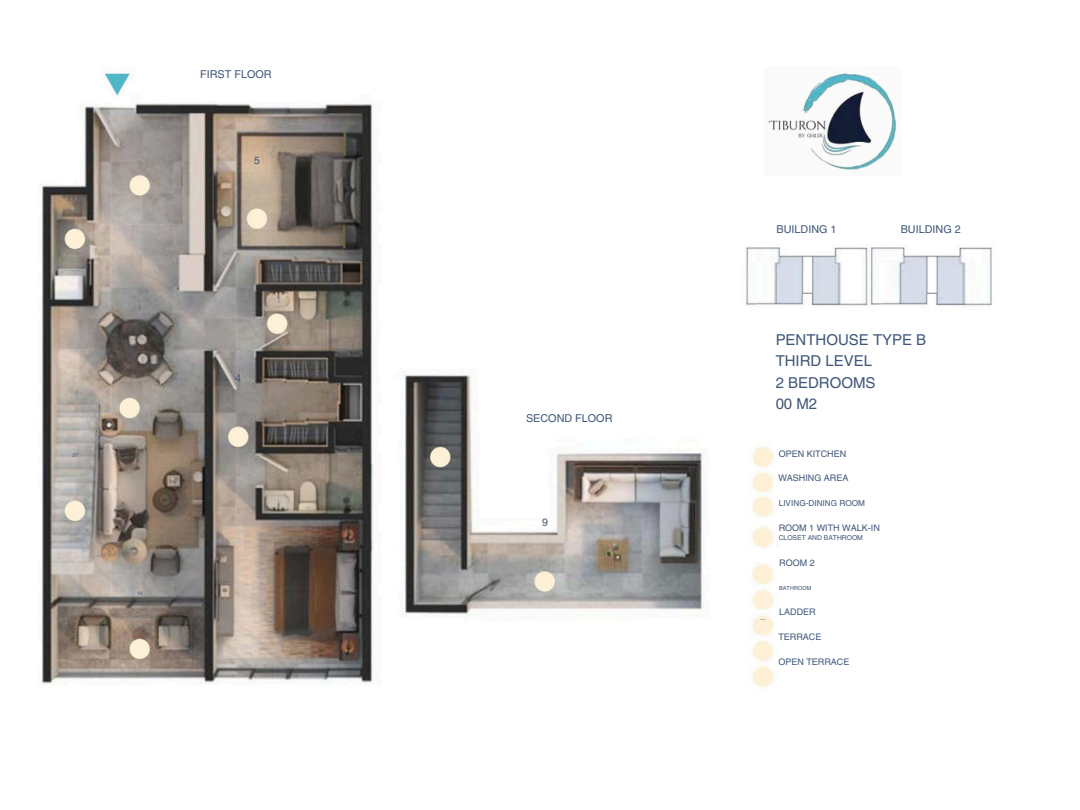
<style>
.page{position:relative;width:1080px;height:810px;background:#fff}
.page>*{position:absolute;margin:0;border:0;box-sizing:border-box;transform-origin:0 0}
.t1{font:15px/21.5px "Helvetica LT Pro";color:#3f577a}
.t2{font:11.12px "Helvetica LT Pro";color:#3f577a}
.t3{font:11px "Helvetica LT Pro";color:#3f577a}
.t4{font:10.75px "Helvetica LT Pro";color:#3f577a}
.t5{font:10.62px "Helvetica LT Pro";color:#3f577a}
.t6{font:10.5px "Helvetica LT Pro";color:#3f577a}
.t7{font:10.38px "Helvetica LT Pro";color:#3f577a}
.t8{font:9.62px "Helvetica LT Pro";color:#3f577a}
.t9{font:9px "Helvetica LT Pro";color:#3f577a}
.t10{font:8.25px "Helvetica LT Pro";color:#3f577a}
.t11{font:6.75px "Helvetica LT Pro";color:#3f577a}
.t12{font:5.5px "Helvetica LT Pro";color:#3f577a}
.t13{font:5.12px "Helvetica LT Pro";color:#3f577a}
.t14{font:4.88px "Helvetica LT Pro";color:#3f577a}
</style>
<div class="page">
<img style="left:41px;top:70px;width:951px;height:618px">
<p class="t13" style="left:72px;top:453px;width:7px">27</p>
<p class="t8" style="left:127px;top:346px;width:7px">3</p>
<p class="t14" style="left:137px;top:591px;width:7px">18</p>
<h2 class="t4" style="left:200px;top:70px;width:73px">FIRST FLOOR</h2>
<p class="t6" style="left:254px;top:156px;width:7px">5</p>
<p class="t7" style="left:275px;top:261px;width:7px">6</p>
<p class="t3" style="left:235px;top:374px;width:8px">4</p>
<p class="t2" style="left:438px;top:394px;width:8px">7</p>
<h2 class="t4" style="left:526px;top:414px;width:88px">SECOND FLOOR</h2>
<p class="t5" style="left:542px;top:518px;width:7px">9</p>
<h2 class="t4" style="left:777px;top:225px;width:62px">BUILDING 1</h2>
<h2 class="t4" style="left:901px;top:225px;width:62px">BUILDING 2</h2>
<h1 class="t1" style="left:776px;top:330px;width:152px">PENTHOUSE TYPE B<br>THIRD LEVEL<br>2 BEDROOMS<br>00 M2</h1>
<h3 class="t9" style="left:779px;top:451px;width:69px">OPEN KITCHEN</h3>
<h3 class="t9" style="left:778px;top:475px;width:72px">WASHING AREA</h3>
<h3 class="t10" style="left:779px;top:500px;width:88px">LIVING-DINING ROOM</h3>
<h4 class="t9" style="left:779px;top:524px;width:103px">ROOM 1 WITH WALK-IN</h4>
<h4 class="t11" style="left:779px;top:535px;width:86px">CLOSET AND BATHROOM</h4>
<h3 class="t9" style="left:779px;top:560px;width:37px">ROOM 2</h3>
<h5 class="t12" style="left:779px;top:586px;width:34px">BATHROOM</h5>
<h3 class="t9" style="left:779px;top:609px;width:38px">LADDER</h3>
<h3 class="t9" style="left:778px;top:633px;width:45px">TERRACE</h3>
<h3 class="t9" style="left:778px;top:659px;width:73px">OPEN TERRACE</h3>
</div>
